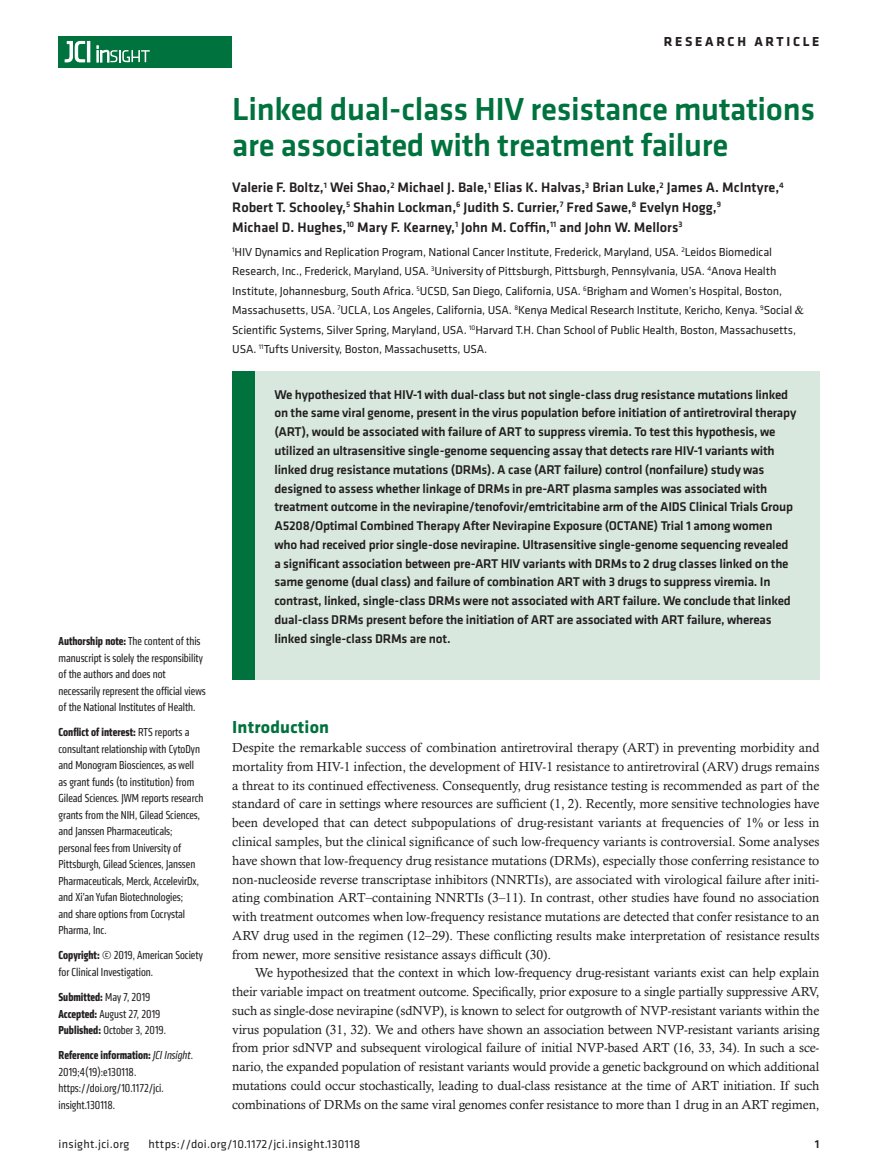
<style>
.page{position:relative;width:878px;height:1175px;background:#fff}
.page>*{position:absolute;margin:0;border:0;box-sizing:border-box;transform-origin:0 0}
.t1{font:500 33px/36px "Klavika Basic";letter-spacing:-.01em;color:#00723e}
.t2{font:700 18px "Klavika";letter-spacing:.01em;color:#00723e}
.t3{font:500 14.25px/19.5px "Klavika Basic";color:#231f20}
.t4{font:700 13.5px "Klavika Basic";letter-spacing:.2em;color:#231f20}
.t5{font:13.2px/18.8px "Calisto MT Std";letter-spacing:-.01em;color:#231f20;text-align:justify}
.t6{font:500 13.2px/18.8px "Klavika Basic";letter-spacing:-.015em;color:#231f20}
.t7{font:condensed 12px/16.5px "Klavika";color:#231f20}
.t8{font:12px/19.5px "Klavika";letter-spacing:-.01em;color:#231f20}
.t9{font:12px "Klavika Basic";letter-spacing:.025em;color:#231f20}
.t10{font:500 12px "Klavika Basic";color:#231f20}
.s1{font-weight:700}
.s2{font-style:italic}
.s3{font-family:"Times New Roman"}
</style>
<div class="page">
<div style="left:59px;top:36px;width:173px;height:31px;background:#00723e"></div>
<hr style="left:87px;top:41px;width:3px;height:21px;background:#fff">
<svg style="left:64px;top:41px;width:21px;height:22px"></svg>
<svg style="left:97px;top:46px;width:53px;height:16px"></svg>
<div style="left:232px;top:372px;width:587px;height:308px;background:#d8e8df"></div>
<div style="left:232px;top:372px;width:22px;height:308px;background:#00723e"></div>
<p class="t4" style="left:663px;top:32px;width:157px">RESEARCH ARTICLE</p>
<p class="t7" style="left:59px;top:633px;width:149px"><span class="s1">Authorship note:</span> The content of this manuscript is solely the responsibility of the authors and does not necessarily represent the official views of the National Institutes of Health.</p>
<p class="t7" style="left:59px;top:724px;width:146px"><span class="s1">Conflict of interest:</span> RTS reports a consultant relationship with CytoDyn and Monogram Biosciences, as well as grant funds (to institution) from Gilead Sciences. JWM reports research grants from the NIH, Gilead Sciences, and Janssen Pharmaceuticals; personal fees from University of Pittsburgh, Gilead Sciences, Janssen Pharmaceuticals, Merck, AccelevirDx, and Xi’an Yufan Biotechnologies;<br>and share options from Cocrystal Pharma, Inc.</p>
<p class="t7" style="left:59px;top:947px;width:146px"><span class="s1">Copyright:</span> © 2019, American Society for Clinical Investigation.</p>
<p class="t7" style="left:59px;top:988px;width:109px"><span class="s1">Submitted:</span> May 7, 2019<br><span class="s1">Accepted:</span> August 27, 2019<br><span class="s1">Published:</span> October 3, 2019.</p>
<p class="t7" style="left:59px;top:1046px;width:136px"><span class="s1">Reference information:</span> <span class="s2">JCI Insight</span>.<br>2019;4(19):e130118. https://doi.org/10.1172/jci. insight.130118.</p>
<h1 class="t1" style="left:232px;top:91px;width:584px">Linked dual-class HIV resistance mutations are associated with treatment failure</h1>
<p class="t3" style="left:232px;top:178px;width:553px">Valerie F. Boltz,<sup>1</sup> Wei Shao,<sup>2</sup> Michael J. Bale,<sup>1</sup> Elias K. Halvas,<sup>3</sup> Brian Luke,<sup>2</sup> James A. McIntyre,<sup>4<br></sup>Robert T. Schooley,<sup>5</sup> Shahin Lockman,<sup>6</sup> Judith S. Currier,<sup>7</sup> Fred Sawe,<sup>8</sup> Evelyn Hogg,<sup>9<br></sup>Michael D. Hughes,<sup>10</sup> Mary F. Kearney,<sup>1</sup> John M. Coffin,<sup>11</sup> and John W. Mellors<sup>3</sup></p>
<p class="t8" style="left:232px;top:241px;width:573px"><sup>1</sup>HIV Dynamics and Replication Program, National Cancer Institute, Frederick, Maryland, USA. <sup>2</sup>Leidos Biomedical Research, Inc., Frederick, Maryland, USA. <sup>3</sup>University of Pittsburgh, Pittsburgh, Pennsylvania, USA. <sup>4</sup>Anova Health Institute, Johannesburg, South Africa. <sup>5</sup>UCSD, San Diego, California, USA. <sup>6</sup>Brigham and Women’s Hospital, Boston, Massachusetts, USA. <sup>7</sup>UCLA, Los Angeles, California, USA. <sup>8</sup>Kenya Medical Research Institute, Kericho, Kenya. <sup>9</sup>Social <span class="s3">&amp; </span>Scientific Systems, Silver Spring, Maryland, USA. <sup>10</sup>Harvard T.H. Chan School of Public Health, Boston, Massachusetts, USA. <sup>11</sup>Tufts University, Boston, Massachusetts, USA.</p>
<p class="t6" style="left:274px;top:384px;width:523px">We hypothesized that HIV-1 with dual-class but not single-class drug resistance mutations linked on the same viral genome, present in the virus population before initiation of antiretroviral therapy (ART), would be associated with failure of ART to suppress viremia. To test this hypothesis, we utilized an ultrasensitive single-genome sequencing assay that detects rare HIV-1 variants with linked drug resistance mutations (DRMs). A case (ART failure) control (nonfailure) study was designed to assess whether linkage of DRMs in pre-ART plasma samples was associated with treatment outcome in the nevirapine/tenofovir/emtricitabine arm of the AIDS Clinical Trials Group A5208/Optimal Combined Therapy After Nevirapine Exposure (OCTANE) Trial 1 among women who had received prior single-dose nevirapine. Ultrasensitive single-genome sequencing revealed a significant association between pre-ART HIV variants with DRMs to 2 drug classes linked on the same genome (dual class) and failure of combination ART with 3 drugs to suppress viremia. In contrast, linked, single-class DRMs were not associated with ART failure. We conclude that linked dual-class DRMs present before the initiation of ART are associated with ART failure, whereas linked single-class DRMs are not.</p>
<h2 class="t2" style="left:232px;top:714px;width:98px">Introduction</h2>
<p class="t5" style="left:232px;top:738px;width:588px">Despite the remarkable success of combination antiretroviral therapy (ART) in preventing morbidity and mortality from HIV-1 infection, the development of HIV-1 resistance to antiretroviral (ARV) drugs remains a threat to its continued effectiveness. Consequently, drug resistance testing is recommended as part of the standard of care in settings where resources are sufficient (1, 2). Recently, more sensitive technologies have been developed that can detect subpopulations of drug-resistant variants at frequencies of 1% or less in clinical samples, but the clinical significance of such low-frequency variants is controversial. Some analyses have shown that low-frequency drug resistance mutations (DRMs), especially those conferring resistance to non-nucleoside reverse transcriptase inhibitors (NNRTIs), are associated with virological failure after initi&shy;ating combination ART–containing NNRTIs (3–11). In contrast, other studies have found no association with treatment outcomes when low-frequency resistance mutations are detected that confer resistance to an ARV drug used in the regimen (12–29). These conflicting results make interpretation of resistance results from newer, more sensitive resistance assays difficult (30).</p>
<p class="t5" style="left:232px;top:963px;width:588px;text-indent:22px">We hypothesized that the context in which low-frequency drug-resistant variants exist can help explain their variable impact on treatment outcome. Specifically, prior exposure to a single partially suppressive ARV, such as single-dose nevirapine (sdNVP), is known to select for outgrowth of NVP-resistant variants within the virus population (31, 32). We and others have shown an association between NVP-resistant variants arising from prior sdNVP and subsequent virological failure of initial NVP-based ART (16, 33, 34). In such a sce&shy;nario, the expanded population of resistant variants would provide a genetic background on which additional mutations could occur stochastically, leading to dual-class resistance at the time of ART initiation. If such combinations of DRMs on the same viral genomes confer resistance to more than 1 drug in an ART regimen,</p>
<p class="t9" style="left:58px;top:1135px;width:72px">insight.jci.org</p>
<p class="t9" style="left:148px;top:1135px;width:213px">https://doi.org/10.1172/jci.insight.130118</p>
<p class="t10" style="left:814px;top:1135px;width:6px">1</p>
</div>
